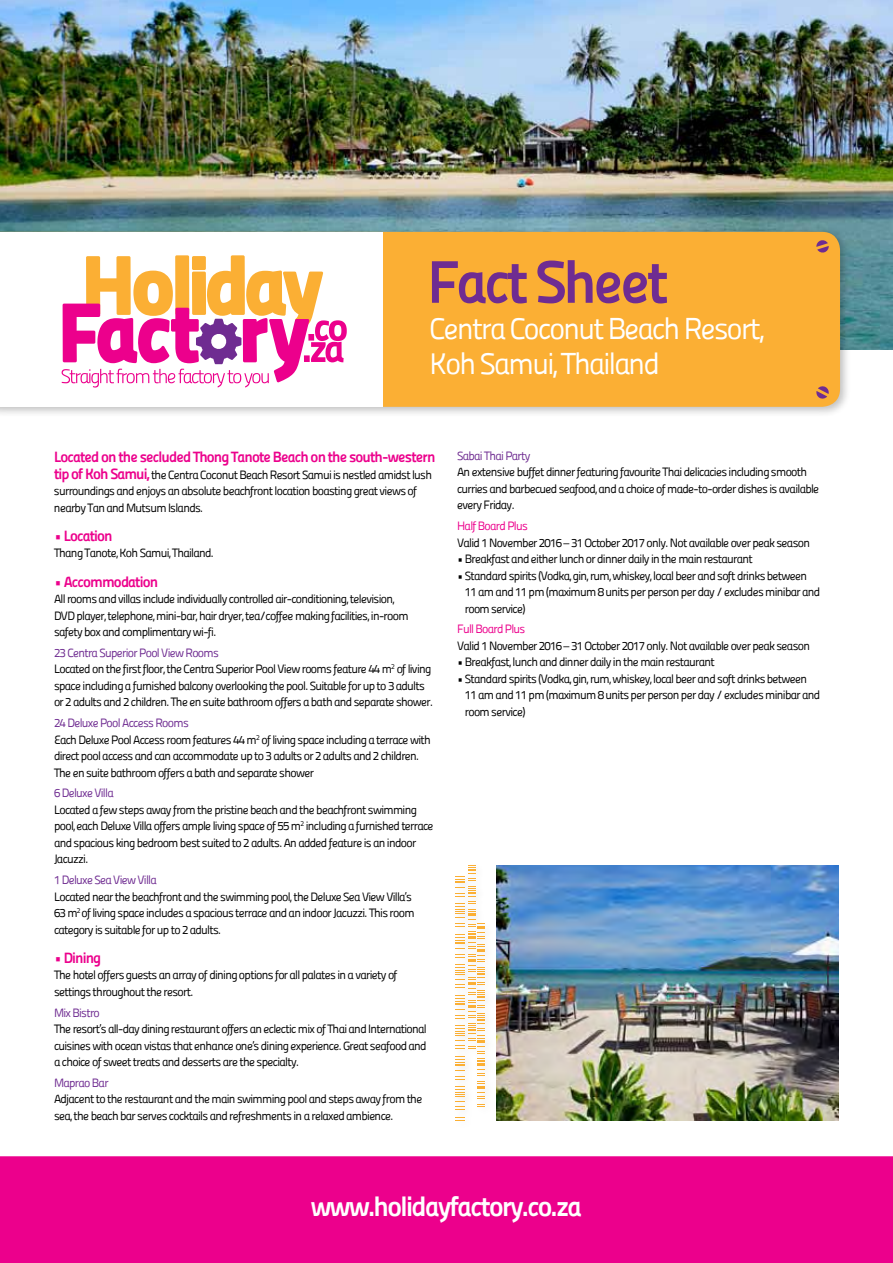
<style>
.page{position:relative;width:893px;height:1263px;background:#fff}
.page>*{position:absolute;margin:0;border:0;box-sizing:border-box;transform-origin:0 0}
.t1{font:60px "Panefresco 800 wt";letter-spacing:-.06em;color:#6f2c91}
.t2{font:30px/34.5px "Panefresco 400 wt";letter-spacing:-.06em;color:#fff}
.t3{font:27.75px "Panefresco 800 wt";letter-spacing:-.06em;color:#fff}
.t4{font:15px "Panefresco 800 wt";letter-spacing:-.06em;color:#ec008c}
.t5{font:12px/16.5px "Panefresco 400 wt";letter-spacing:-.06em;color:#000}
.t6{font:12px "Panefresco 400 wt";letter-spacing:-.06em;color:#6f2c91}
.t7{font:12px "Panefresco 400 wt";letter-spacing:-.06em;color:#ec008c}
.s1{font-family:"Panefresco 800 wt";font-size:15px;color:#ec008c}
.s2{color:#6f2c91}
</style>
<div class="page">
<img style="left:0;top:0;width:893px;height:349px">
<div style="left:0;top:1156px;width:893px;height:107px;background:#ec008c"></div>
<div style="left:0;top:226px;width:851px;height:191px;background:#000;opacity:.25"></div>
<div style="left:382px;top:232px;width:458px;height:175px;background:#fbaf34"></div>
<svg style="left:816px;top:240px;width:13px;height:13px"></svg>
<svg style="left:816px;top:386px;width:13px;height:13px"></svg>
<div style="left:0;top:232px;width:382px;height:175px;background:#fff"></div>
<svg style="left:62px;top:255px;width:285px;height:133px"></svg>
<img style="left:496px;top:865px;width:343px;height:255px">
<svg style="left:455px;top:1117px;width:10px;height:4px"></svg>
<svg style="left:455px;top:865px;width:30px;height:245px"></svg>
<h1 class="t1" style="left:427px;top:235px;width:242px">Fact Sheet</h1>
<h2 class="t2" style="left:429px;top:310px;width:336px">Centra Coconut Beach Resort,<br>Koh Samui, Thailand</h2>
<p class="t4" style="left:54px;top:445px;width:383px">Located on the secluded Thong Tanote Beach on the south-western</p>
<p class="t5" style="left:54px;top:465px;width:380px"><span class="s1">tip of Koh Samui,</span> the Centra Coconut Beach Resort Samui is nestled amidst lush surroundings and enjoys an absolute beachfront location boasting great views of nearby Tan and Mutsum Islands.</p>
<p class="t4" style="left:54px;top:524px;width:60px">• Location</p>
<p class="t5" style="left:54px;top:544px;width:161px">Thang Tanote, Koh Samui, Thailand.</p>
<p class="t4" style="left:54px;top:570px;width:106px">• Accommodation</p>
<p class="t5" style="left:54px;top:590px;width:356px">All rooms and villas include individually controlled air-conditioning, television,<br>DVD player, telephone, mini-bar, hair dryer, tea/coffee making facilities, in-room safety box and complimentary wi-fi.</p>
<p class="t5" style="left:54px;top:644px;width:381px"><span class="s2">23 Centra Superior Pool View Rooms<br></span>Located on the first floor, the Centra Superior Pool View rooms feature 44 m<sup>2</sup> of living space including a furnished balcony overlooking the pool. Suitable for up to 3 adults or 2 adults and 2 children. The en suite bathroom offers a bath and separate shower.</p>
<p class="t5" style="left:54px;top:714px;width:378px"><span class="s2">24 Deluxe Pool Access Rooms<br></span>Each Deluxe Pool Access room features 44 m<sup>2</sup> of living space including a terrace with direct pool access and can accommodate up to 3 adults or 2 adults and 2 children.<br>The en suite bathroom offers a bath and separate shower</p>
<p class="t6" style="left:54px;top:784px;width:61px">6 Deluxe Villa</p>
<p class="t5" style="left:54px;top:801px;width:381px">Located a few steps away from the pristine beach and the beachfront swimming pool, each Deluxe Villa offers ample living space of 55 m<sup>2</sup> including a furnished terrace and spacious king bedroom best suited to 2 adults. An added feature is an indoor Jacuzzi.</p>
<p class="t6" style="left:54px;top:871px;width:104px">1 Deluxe Sea View Villa</p>
<p class="t5" style="left:54px;top:887px;width:362px">Located near the beachfront and the swimming pool, the Deluxe Sea View Villa’s<br>63 m<sup>2</sup> of living space includes a spacious terrace and an indoor Jacuzzi. This room category is suitable for up to 2 adults.</p>
<p class="t4" style="left:54px;top:946px;width:49px">• Dining</p>
<p class="t5" style="left:54px;top:966px;width:345px">The hotel offers guests an array of dining options for all palates in a variety of settings throughout the resort.</p>
<p class="t6" style="left:54px;top:1003px;width:47px">Mix Bistro</p>
<p class="t5" style="left:54px;top:1020px;width:374px;text-align:justify">The resort’s all-day dining restaurant offers an eclectic mix of Thai and International cuisines with ocean vistas that enhance one’s dining experience. Great seafood and a choice of sweet treats and desserts are the specialty.</p>
<p class="t6" style="left:54px;top:1074px;width:56px">Maprao Bar</p>
<p class="t5" style="left:54px;top:1090px;width:370px">Adjacent to the restaurant and the main swimming pool and steps away from the sea, the beach bar serves cocktails and refreshments in a relaxed ambience.</p>
<p class="t6" style="left:457px;top:447px;width:75px">Sabai Thai Party</p>
<p class="t5" style="left:457px;top:463px;width:364px">An extensive buffet dinner featuring favourite Thai delicacies including smooth curries and barbecued seafood, and a choice of made-to-order dishes is available every Friday.</p>
<p class="t7" style="left:457px;top:517px;width:72px">Half Board Plus</p>
<p class="t5" style="left:457px;top:533px;width:355px">Valid 1 November 2016 – 31 October 2017 only. Not available over peak season</p>
<p class="t5" style="left:457px;top:550px;width:297px">• Breakfast and either lunch or dinner daily in the main restaurant</p>
<p class="t5" style="left:465px;top:566px;width:357px;text-indent:-8px">• Standard spirits (Vodka, gin, rum, whiskey, local beer and soft drinks between<br>11 am and 11 pm (maximum 8 units per person per day / excludes minibar and room service)</p>
<p class="t7" style="left:457px;top:620px;width:70px">Full Board Plus</p>
<p class="t5" style="left:457px;top:637px;width:355px">Valid 1 November 2016 – 31 October 2017 only. Not available over peak season</p>
<p class="t5" style="left:457px;top:653px;width:259px">• Breakfast, lunch and dinner daily in the main restaurant</p>
<p class="t5" style="left:465px;top:670px;width:357px;text-indent:-8px">• Standard spirits (Vodka, gin, rum, whiskey, local beer and soft drinks between<br>11 am and 11 pm (maximum 8 units per person per day / excludes minibar and room service)</p>
<h3 class="t3" style="left:311px;top:1185px;width:273px">www.holidayfactory.co.za</h3>
</div>
